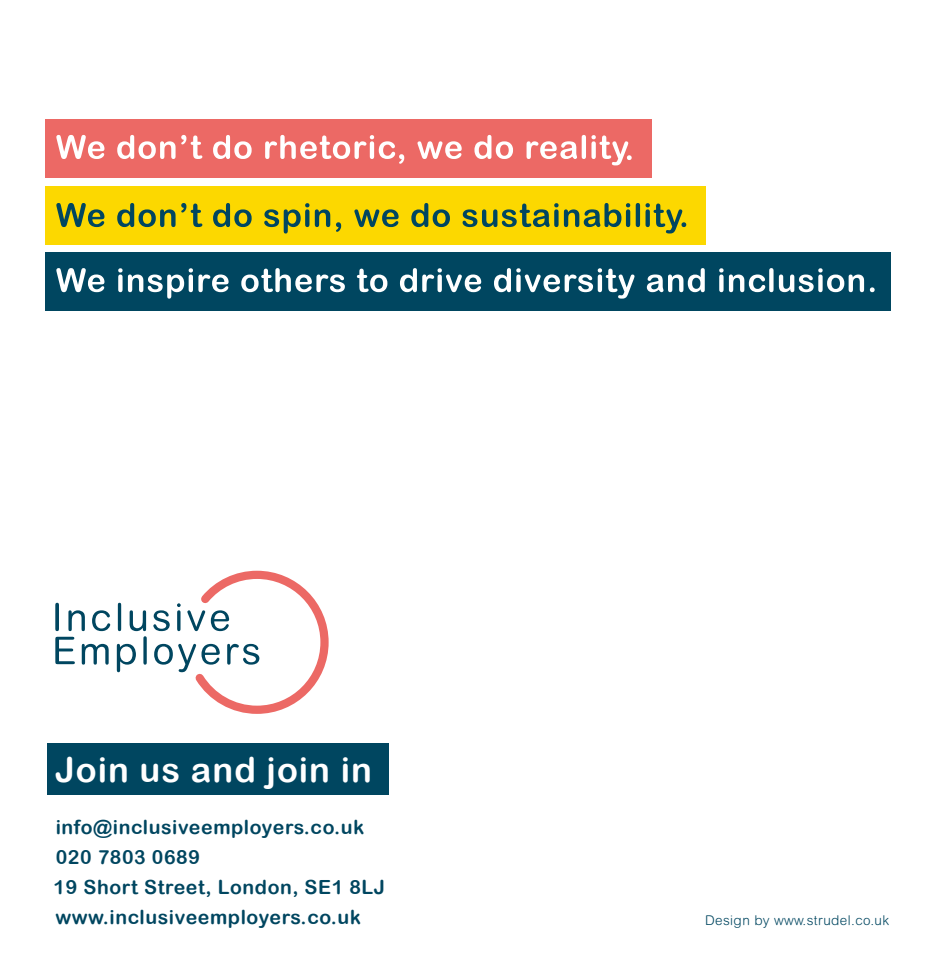
<style>
.page{position:relative;width:936px;height:978px;background:#fff}
.page>*{position:absolute;margin:0;border:0;box-sizing:border-box;transform-origin:0 0}
.t1{font:34.5px "Arial Rounded MT Bold";letter-spacing:.03em;color:#fff}
.t2{font:19.5px/30px "Arial Rounded MT Bold";letter-spacing:.03em;color:#004660}
.t3{font:300 13.5px "Arial Rounded MT Std";letter-spacing:.03em;color:#004660}
</style>
<div class="page">
<svg style="left:55px;top:570px;width:274px;height:144px"></svg>
<div style="left:47px;top:744px;width:341px;height:51px;background:#004660"></div>
<div style="left:45px;top:252px;width:846px;height:59px;background:#004660"></div>
<div style="left:45px;top:186px;width:661px;height:59px;background:#fcd800"></div>
<div style="left:45px;top:119px;width:606px;height:59px;background:#ec6965"></div>
<svg style="left:56px;top:268px;width:818px;height:31px"></svg>
<svg style="left:56px;top:203px;width:630px;height:31px"></svg>
<svg style="left:56px;top:135px;width:575px;height:30px"></svg>
<h1 class="t1" style="left:55px;top:749px;width:318px">Join us and join in</h1>
<p class="t2" style="left:54px;top:812px;width:333px">info@inclusiveemployers.co.uk<br>020 7803 0689<br>19 Short Street, London, SE1 8LJ www.inclusiveemployers.co.uk</p>
<p class="t3" style="left:705px;top:913px;width:185px">Design by www.strudel.co.uk</p>
</div>
